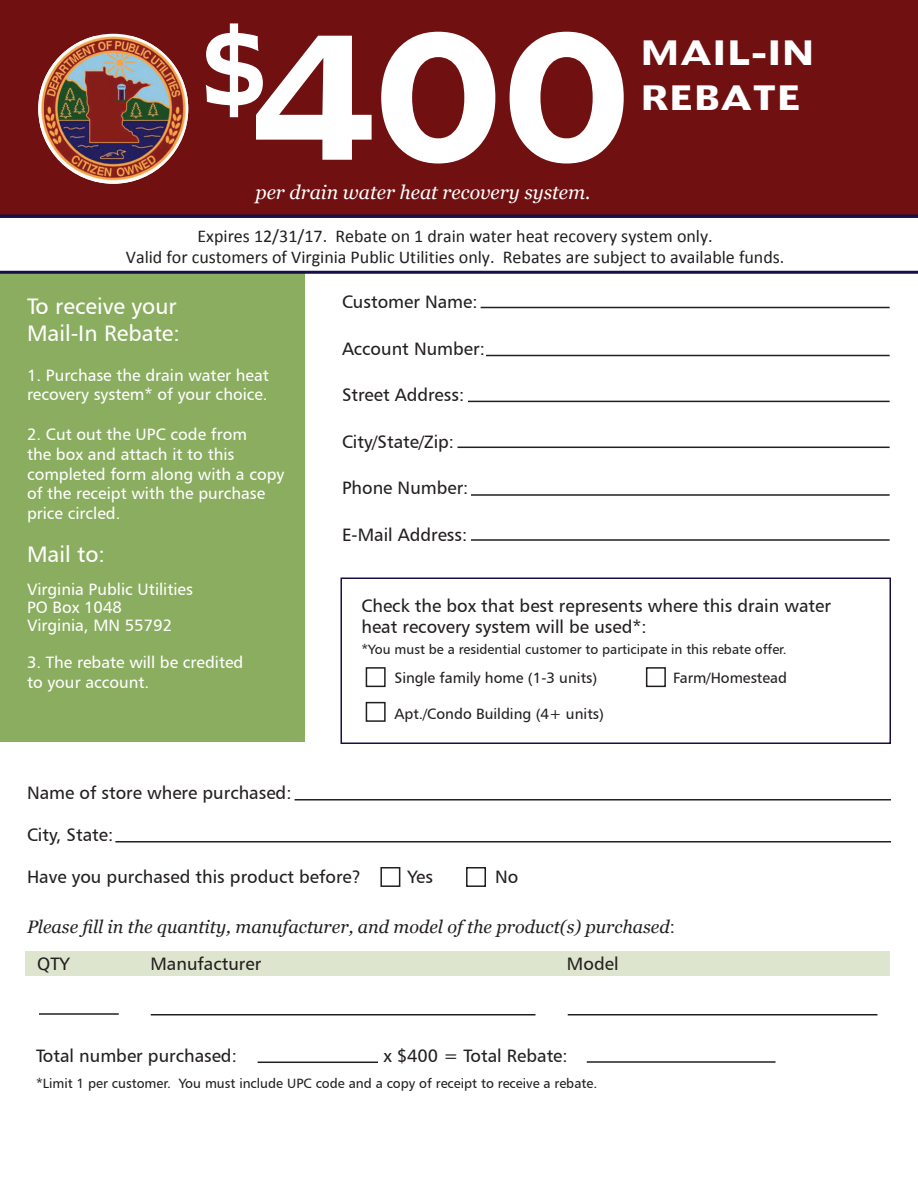
<style>
.page{position:relative;width:918px;height:1188px;background:#fff}
.page>*{position:absolute;margin:0;border:0;box-sizing:border-box;transform-origin:0 0}
.t1{font:163.5px "Humanist 970 BT Bold C";color:#fff}
.t2{font:31.5px "Humanist 970 BT Bold C";color:#fff}
.t3{font:22.5px "Humanist 777 BT Roman B";color:#fff}
.t4{font:italic 19.5px "Georgia";color:#fff}
.t5{font:18px/21px "Humanist 777 BT Roman B";color:#231f20}
.t6{font:18px/21.6px "Calibri";color:#231f20;text-align:center}
.t7{font:italic 18px "Georgia";color:#231f20}
.t8{font:16.5px/19.8px "Humanist 777 BT Roman B";color:#fff}
.t9{font:15px "Humanist 777 BT Roman B";color:#231f20}
.t10{font:13.5px "Humanist 777 BT Roman B";color:#231f20}
.s1{font-family:"Humanist 777 BT Roman B";font-style:normal}
</style>
<div class="page">
<div style="left:25px;top:951px;width:865px;height:25px;background:#dde5cf"></div>
<div style="left:0;top:0;width:918px;height:218px;background:#701011"></div>
<div style="left:0;top:272px;width:304px;height:470px;background:#8aad5f"></div>
<hr style="left:481px;top:307px;width:409px;height:1px;background:#231f20">
<hr style="left:486px;top:355px;width:404px;height:1px;background:#231f20">
<hr style="left:468px;top:401px;width:422px;height:1px;background:#231f20">
<hr style="left:458px;top:447px;width:432px;height:1px;background:#231f20">
<hr style="left:471px;top:494px;width:419px;height:2px;background:#231f20">
<hr style="left:471px;top:539px;width:419px;height:2px;background:#231f20">
<div style="left:366px;top:667px;width:20px;height:20px;border:2px solid #231f20"></div>
<div style="left:646px;top:667px;width:20px;height:20px;border:2px solid #231f20"></div>
<div style="left:366px;top:702px;width:20px;height:20px;border:2px solid #231f20"></div>
<hr style="left:295px;top:799px;width:596px;height:2px;background:#231f20">
<hr style="left:115px;top:841px;width:776px;height:2px;background:#231f20">
<div style="left:380px;top:867px;width:20px;height:20px;border:2px solid #231f20"></div>
<div style="left:466px;top:867px;width:20px;height:20px;border:2px solid #231f20"></div>
<hr style="left:39px;top:1013px;width:80px;height:2px;background:#231f20">
<hr style="left:151px;top:1014px;width:385px;height:2px;background:#231f20">
<hr style="left:568px;top:1014px;width:310px;height:2px;background:#231f20">
<hr style="left:258px;top:1062px;width:120px;height:1px;background:#231f20">
<hr style="left:587px;top:1061px;width:188px;height:2px;background:#231f20">
<hr style="left:0;top:271px;width:918px;height:3px;background:#170f48">
<svg style="left:0;top:214px;width:918px;height:4px;background:#2d0f3a"></svg>
<img style="left:38px;top:36px;width:150px;height:148px">
<div style="left:340px;top:578px;width:551px;height:166px;border:2px solid #170f48"></div>
<p class="t1" style="left:195px;top:-15px;width:442px"><sup>$</sup>400</p>
<p class="t4" style="left:255px;top:182px;width:337px">per drain water heat recovery system.</p>
<p class="t2" style="left:640px;top:31px;width:176px">MAIL-IN</p>
<p class="t2" style="left:640px;top:76px;width:163px">REBATE</p>
<p class="t6" style="left:126px;top:224px;width:660px">Expires 12/31/17. Rebate on 1 drain water heat recovery system only.<br>Valid for customers of Virginia Public Utilities only. Rebates are subject to available funds.</p>
<p class="t3" style="left:27px;top:292px;width:151px">To receive your</p>
<p class="t3" style="left:27px;top:319px;width:155px">Mail-In Rebate:</p>
<p class="t8" style="left:27px;top:365px;width:243px">1. Purchase the drain water heat recovery system* of your choice.</p>
<p class="t8" style="left:27px;top:424px;width:221px">2. Cut out the UPC code from</p>
<p class="t8" style="left:27px;top:444px;width:209px">the box and attach it to this</p>
<p class="t8" style="left:27px;top:464px;width:259px">completed form along with a copy of the receipt with the purchase price circled.</p>
<p class="t3" style="left:27px;top:540px;width:80px">Mail to:</p>
<p class="t8" style="left:27px;top:579px;width:167px">Virginia Public Utilities</p>
<p class="t8" style="left:27px;top:597px;width:96px">PO Box 1048</p>
<p class="t8" style="left:27px;top:615px;width:147px">Virginia, MN 55792</p>
<p class="t8" style="left:27px;top:652px;width:218px">3. The rebate will be credited</p>
<p class="t8" style="left:27px;top:672px;width:124px">to your account.</p>
<p class="t5" style="left:342px;top:291px;width:137px">Customer Name:</p>
<p class="t5" style="left:342px;top:338px;width:144px">Account Number:</p>
<p class="t5" style="left:342px;top:384px;width:124px">Street Address:</p>
<p class="t5" style="left:342px;top:431px;width:114px">City/State/Zip:</p>
<p class="t5" style="left:342px;top:477px;width:128px">Phone Number:</p>
<p class="t5" style="left:342px;top:524px;width:127px">E-Mail Address:</p>
<p class="t5" style="left:362px;top:594px;width:471px">Check the box that best represents where this drain water heat recovery system will be used*:</p>
<p class="t10" style="left:362px;top:640px;width:427px">*You must be a residential customer to participate in this rebate offer.</p>
<p class="t9" style="left:394px;top:669px;width:204px">Single family home (1-3 units)</p>
<p class="t9" style="left:673px;top:669px;width:115px">Farm/Homestead</p>
<p class="t9" style="left:394px;top:705px;width:211px">Apt./Condo Building (4+ units)</p>
<p class="t5" style="left:27px;top:782px;width:266px">Name of store where purchased:</p>
<p class="t5" style="left:27px;top:824px;width:88px">City, State:</p>
<p class="t5" style="left:27px;top:866px;width:336px">Have you purchased this product before?</p>
<p class="t5" style="left:408px;top:866px;width:27px">Yes</p>
<p class="t5" style="left:495px;top:866px;width:25px">No</p>
<p class="t7" style="left:27px;top:916px;width:650px">Please fill in the quantity, manufacturer, and model of the product(s) purchased<span class="s1">:</span></p>
<p class="t5" style="left:37px;top:953px;width:34px">QTY</p>
<p class="t5" style="left:150px;top:953px;width:112px">Manufacturer</p>
<p class="t5" style="left:567px;top:953px;width:53px">Model</p>
<p class="t5" style="left:36px;top:1045px;width:202px">Total number purchased:</p>
<p class="t5" style="left:383px;top:1045px;width:186px">x $400 = Total Rebate:</p>
<p class="t10" style="left:36px;top:1075px;width:563px">*Limit 1 per customer. You must include UPC code and a copy of receipt to receive a rebate.</p>
</div>
